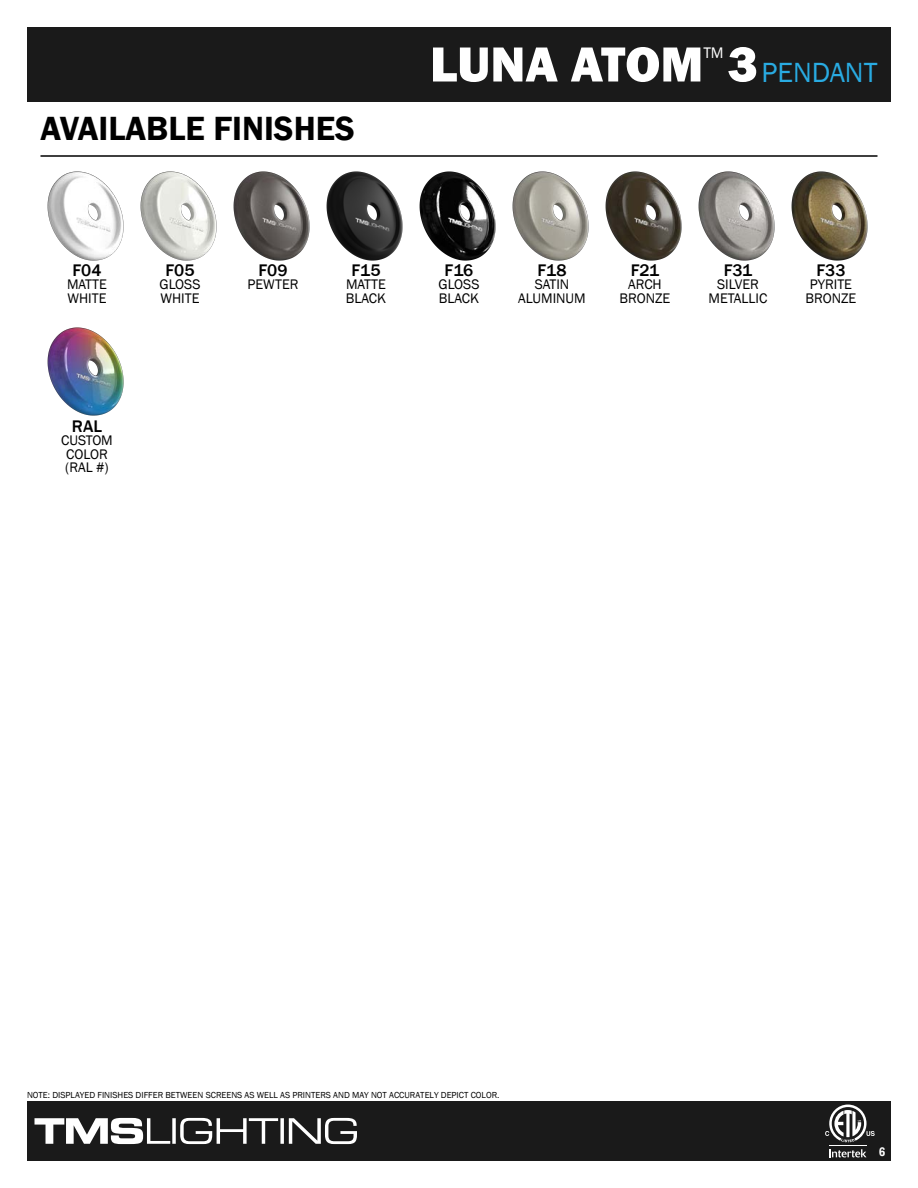
<style>
.page{position:relative;width:918px;height:1188px;background:#fff}
.page>*{position:absolute;margin:0;border:0;box-sizing:border-box;transform-origin:0 0}
.t1{font:800 51px "Franklin Gothic";color:#fff}
.t2{font:600 34.5px "Franklin Gothic";color:#000}
.t3{font:28.5px "Franklin Gothic";color:#29abe2}
.t4{font:500 17.25px "Franklin Gothic";color:#000}
.t5{font:15.75px "Franklin Gothic";color:#fff}
.t6{font:14.25px/13.5px "Franklin Gothic";color:#000}
.t7{font:600 condensed 12.75px "Franklin Gothic";color:#fff}
.t8{font:9px "Franklin Gothic";color:#000}
.s1{font-weight:800;font-size:51px;color:#fff}
</style>
<div class="page">
<img style="left:140px;top:171px;width:77px;height:90px">
<img style="left:326px;top:171px;width:77px;height:90px">
<img style="left:419px;top:171px;width:77px;height:90px">
<img style="left:512px;top:171px;width:77px;height:90px">
<img style="left:233px;top:171px;width:77px;height:90px">
<div style="left:27px;top:1101px;width:864px;height:60px;background:#1a1a1a"></div>
<svg style="left:829px;top:1149px;width:37px;height:8px"></svg>
<hr style="left:829px;top:1145px;width:38px;height:1px;background:#fff">
<svg style="left:825px;top:1105px;width:50px;height:37px"></svg>
<hr style="left:40px;top:155px;width:838px;height:2px;background:#000">
<img style="left:47px;top:171px;width:77px;height:90px">
<img style="left:47px;top:327px;width:77px;height:89px">
<svg style="left:34px;top:1118px;width:323px;height:26px"></svg>
<div style="left:27px;top:27px;width:864px;height:75px;background:#1a1a1a"></div>
<img style="left:605px;top:171px;width:77px;height:90px">
<img style="left:698px;top:171px;width:77px;height:90px">
<img style="left:791px;top:171px;width:77px;height:90px">
<h2 class="t2" style="left:40px;top:107px;width:316px">AVAILABLE FINISHES</h2>
<h1 class="t1" style="left:430px;top:31px;width:275px">LUNA ATOM</h1>
<p class="t5" style="left:703px;top:42px;width:22px">TM</p>
<h3 class="t3" style="left:728px;top:54px;width:151px"><span class="s1">3</span>PENDANT</h3>
<p class="t4" style="left:73px;top:259px;width:30px">F04</p>
<p class="t6" style="left:67px;top:278px;width:41px">MATTE<br>WHITE</p>
<p class="t4" style="left:72px;top:415px;width:32px">RAL</p>
<p class="t6" style="left:61px;top:434px;width:53px">CUSTOM<br>COLOR (RAL #)</p>
<p class="t4" style="left:166px;top:259px;width:30px">F05</p>
<p class="t6" style="left:159px;top:278px;width:43px">GLOSS<br>WHITE</p>
<p class="t4" style="left:259px;top:259px;width:30px">F09</p>
<p class="t6" style="left:247px;top:278px;width:53px">PEWTER</p>
<p class="t4" style="left:352px;top:259px;width:30px">F15</p>
<p class="t6" style="left:346px;top:278px;width:42px">MATTE<br>BLACK</p>
<p class="t4" style="left:445px;top:259px;width:30px">F16</p>
<p class="t6" style="left:438px;top:278px;width:43px">GLOSS<br>BLACK</p>
<p class="t4" style="left:537px;top:259px;width:31px">F18</p>
<p class="t6" style="left:518px;top:278px;width:69px;text-align:center">SATIN<br>ALUMINUM</p>
<p class="t4" style="left:631px;top:259px;width:30px">F21</p>
<p class="t6" style="left:620px;top:278px;width:52px;text-align:center">ARCH<br>BRONZE</p>
<p class="t4" style="left:724px;top:259px;width:30px">F31</p>
<p class="t6" style="left:709px;top:278px;width:60px;text-align:center">SILVER<br>METALLIC</p>
<p class="t4" style="left:817px;top:259px;width:30px">F33</p>
<p class="t6" style="left:806px;top:278px;width:52px">PYRITE<br>BRONZE</p>
<p class="t8" style="left:27px;top:1089px;width:474px">NOTE: DISPLAYED FINISHES DIFFER BETWEEN SCREENS AS WELL AS PRINTERS AND MAY NOT ACCURATELY DEPICT COLOR.</p>
<p class="t7" style="left:879px;top:1143px;width:8px">6</p>
</div>
